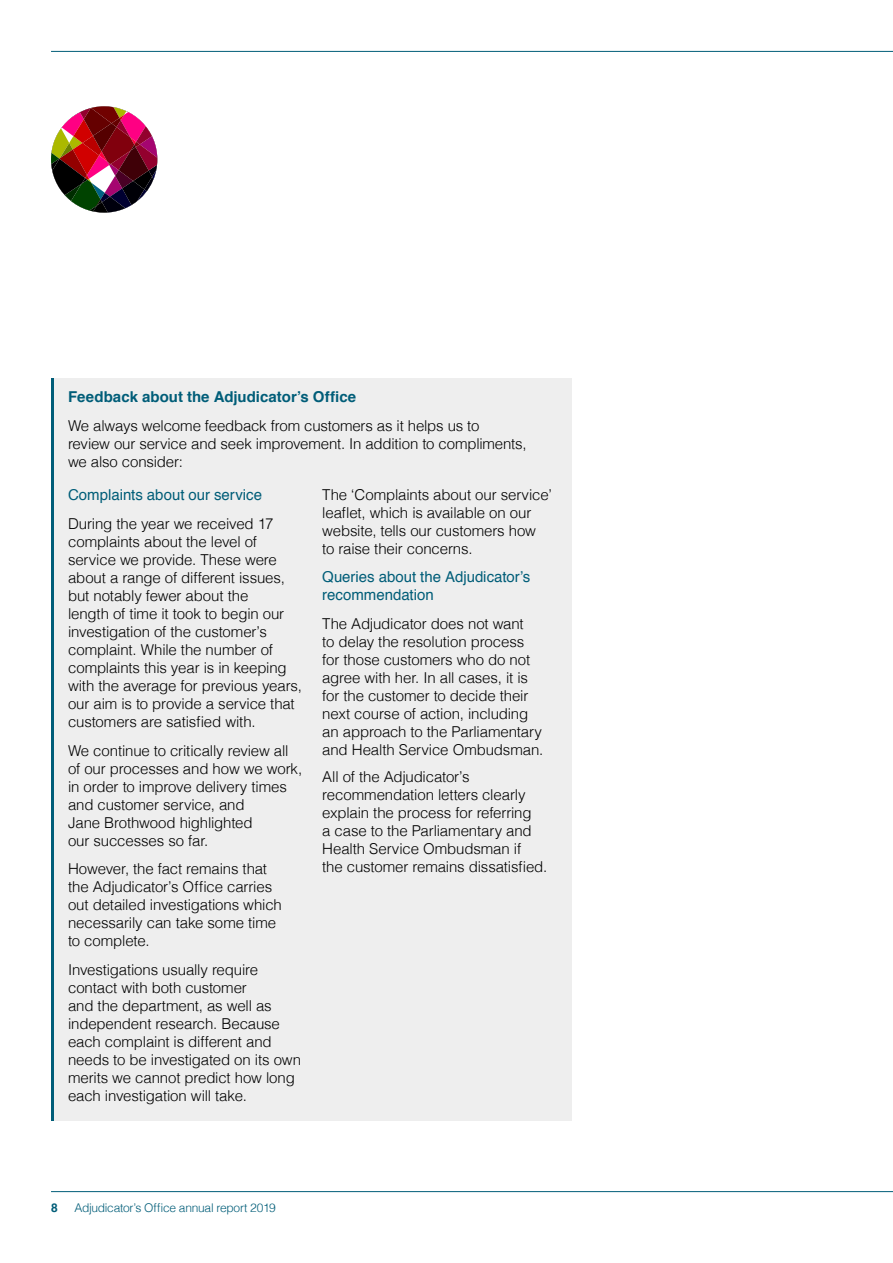
<style>
.page{position:relative;width:893px;height:1263px;background:#fff}
.page>*{position:absolute;margin:0;border:0;box-sizing:border-box;transform-origin:0 0}
.t1{font:300 15px/18px "Helvetica";letter-spacing:-.01em;color:#000}
.t2{font:15px "Helvetica";color:#005d78}
.t3{font:700 15px "Helvetica";letter-spacing:.005em;color:#005d78}
.t4{font:300 12px "Helvetica";letter-spacing:-.02em;color:#005d78}
.t5{font:700 12px "Helvetica";color:#005d78}
</style>
<div class="page">
<hr style="left:51px;top:1191px;width:842px;height:1px;background:#005d78">
<hr style="left:51px;top:51px;width:842px;height:1px;background:#005d78">
<div style="left:51px;top:378px;width:520px;height:743px;background:#eee"></div>
<hr style="left:51px;top:378px;width:2px;height:743px;background:#005d78">
<svg style="left:51px;top:106px;width:106px;height:107px"></svg>
<h5 class="t3" style="left:68px;top:385px;width:290px">Feedback about the Adjudicator’s Office</h5>
<p class="t1" style="left:68px;top:416px;width:460px">We always welcome feedback from customers as it helps us to<br>review our service and seek improvement. In addition to compliments,</p>
<p class="t1" style="left:68px;top:452px;width:116px">we also consider:</p>
<p class="t2" style="left:68px;top:483px;width:196px">Complaints about our service</p>
<p class="t1" style="left:68px;top:513px;width:236px">During the year we received 17 complaints about the level of service we provide. These were about a range of different issues, but notably fewer about the<br>length of time it took to begin our investigation of the customer’s complaint. While the number of complaints this year is in keeping with the average for previous years, our aim is to provide a service that</p>
<p class="t1" style="left:68px;top:711px;width:189px">customers are satisfied with.</p>
<p class="t1" style="left:68px;top:740px;width:236px">We continue to critically review all of our processes and how we work, in order to improve delivery times and customer service, and<br>Jane Brothwood highlighted<br>our successes so far.</p>
<p class="t1" style="left:68px;top:859px;width:201px">However, the fact remains that</p>
<p class="t1" style="left:68px;top:877px;width:206px">the Adjudicator’s Office carries</p>
<p class="t1" style="left:68px;top:895px;width:215px">out detailed investigations which necessarily can take some time to complete.</p>
<p class="t1" style="left:68px;top:959px;width:234px">Investigations usually require contact with both customer<br>and the department, as well as independent research. Because each complaint is different and needs to be investigated on its own merits we cannot predict how long each investigation will take.</p>
<p class="t1" style="left:322px;top:484px;width:231px">The ‘Complaints about our service’</p>
<p class="t1" style="left:322px;top:502px;width:211px">leaflet, which is available on our</p>
<p class="t1" style="left:322px;top:520px;width:215px">website, tells our customers how to raise their concerns.</p>
<p class="t2" style="left:322px;top:566px;width:209px">Queries about the Adjudicator’s</p>
<p class="t2" style="left:322px;top:584px;width:113px">recommendation</p>
<p class="t1" style="left:322px;top:614px;width:223px">The Adjudicator does not want<br>to delay the resolution process for those customers who do not agree with her. In all cases, it is for the customer to decide their next course of action, including an approach to the Parliamentary and Health Service Ombudsman.</p>
<p class="t1" style="left:322px;top:766px;width:211px">All of the Adjudicator’s recommendation letters clearly explain the process for referring a case to the Parliamentary and<br>Health Service Ombudsman if</p>
<p class="t1" style="left:322px;top:856px;width:227px">the customer remains dissatisfied.</p>
<p class="t5" style="left:51px;top:1198px;width:8px">8</p>
<p class="t4" style="left:74px;top:1197px;width:203px">Adjudicator’s Office annual report 2019</p>
</div>
